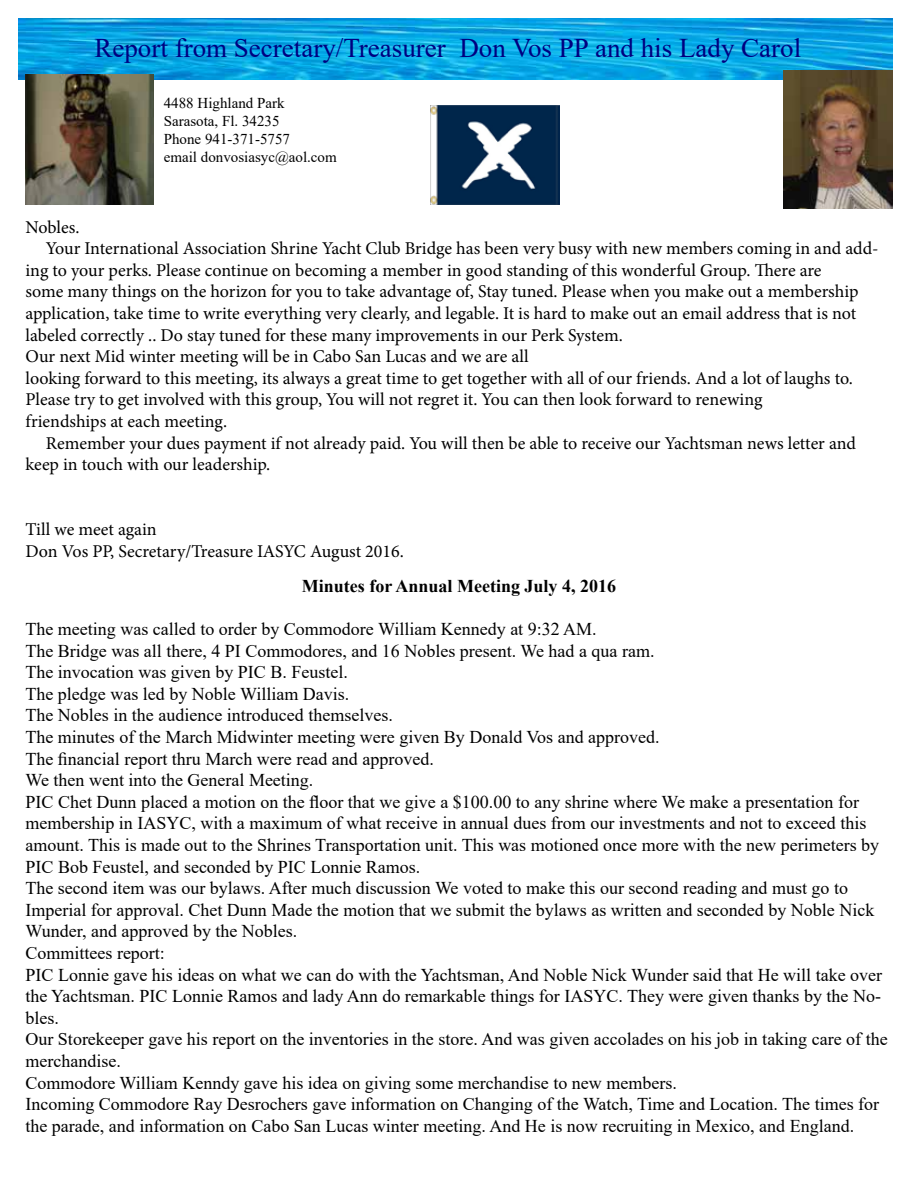
<style>
.page{position:relative;width:918px;height:1188px;background:#fff}
.page>*{position:absolute;margin:0;border:0;box-sizing:border-box;transform-origin:0 0}
.t1{font:27px "Times New Roman";color:#000080}
.t2{font:18px/21.6px "Times New Roman";color:#000}
.t3{font:18px/21.6px "Minion Pro";color:#000}
.t4{font:700 18px "Times New Roman";color:#000}
.t5{font:15px/18px "Times New Roman";color:#000}
</style>
<div class="page">
<img style="left:18px;top:18px;width:874px;height:62px">
<img style="left:26px;top:75px;width:127px;height:130px">
<img style="left:430px;top:106px;width:129px;height:99px">
<img style="left:783px;top:71px;width:109px;height:138px">
<h1 class="t1" style="left:94px;top:29px;width:708px">Report from Secretary/Treasurer Don Vos PP and his Lady Carol</h1>
<p class="t5" style="left:164px;top:94px;width:174px">4488 Highland Park<br>Sarasota, Fl. 34235<br>Phone 941-371-5757<br>email donvosiasyc@aol.com</p>
<p class="t3" style="left:26px;top:216px;width:55px">Nobles.</p>
<p class="t3" style="left:46px;top:238px;width:834px">Your International Association Shrine Yacht Club Bridge has been very busy with new members coming in and add-</p>
<p class="t3" style="left:26px;top:259px;width:798px">ing to your perks. Please continue on becoming a member in good standing of this wonderful Group. There are</p>
<p class="t3" style="left:26px;top:281px;width:835px">some many things on the horizon for you to take advantage of, Stay tuned. Please when you make out a membership</p>
<p class="t3" style="left:26px;top:303px;width:832px">application, take time to write everything very clearly, and legable. It is hard to make out an email address that is not</p>
<p class="t3" style="left:26px;top:324px;width:599px">labeled correctly .. Do stay tuned for these many improvements in our Perk System.</p>
<p class="t3" style="left:26px;top:346px;width:505px">Our next Mid winter meeting will be in Cabo San Lucas and we are all</p>
<p class="t3" style="left:26px;top:367px;width:829px">looking forward to this meeting, its always a great time to get together with all of our friends. And a lot of laughs to.</p>
<p class="t3" style="left:26px;top:389px;width:739px">Please try to get involved with this group, You will not regret it. You can then look forward to renewing</p>
<p class="t3" style="left:26px;top:411px;width:203px">friendships at each meeting.</p>
<p class="t3" style="left:46px;top:432px;width:812px">Remember your dues payment if not already paid. You will then be able to receive our Yachtsman news letter and</p>
<p class="t3" style="left:26px;top:454px;width:246px">keep in touch with our leadership.</p>
<p class="t3" style="left:26px;top:519px;width:380px">Till we meet again<br>Don Vos PP, Secretary/Treasure IASYC August 2016.</p>
<p class="t4" style="left:302px;top:573px;width:316px">Minutes for Annual Meeting July 4, 2016</p>
<p class="t2" style="left:25px;top:618px;width:864px">The meeting was called to order by Commodore William Kennedy at 9:32 AM.<br>The Bridge was all there, 4 PI Commodores, and 16 Nobles present. We had a qua ram.<br>The invocation was given by PIC B. Feustel.<br>The pledge was led by Noble William Davis.<br>The Nobles in the audience introduced themselves.<br>The minutes of the March Midwinter meeting were given By Donald Vos and approved.<br>The financial report thru March were read and approved.<br>We then went into the General Meeting.<br>PIC Chet Dunn placed a motion on the floor that we give a $100.00 to any shrine where We make a presentation for membership in IASYC, with a maximum of what receive in annual dues from our investments and not to exceed this amount. This is made out to the Shrines Transportation unit. This was motioned once more with the new perimeters by PIC Bob Feustel, and seconded by PIC Lonnie Ramos.<br>The second item was our bylaws. After much discussion We voted to make this our second reading and must go to Imperial for approval. Chet Dunn Made the motion that we submit the bylaws as written and seconded by Noble Nick Wunder, and approved by the Nobles.<br>Committees report:<br>PIC Lonnie gave his ideas on what we can do with the Yachtsman, And Noble Nick Wunder said that He will take over the Yachtsman. PIC Lonnie Ramos and lady Ann do remarkable things for IASYC. They were given thanks by the No&shy;bles.<br>Our Storekeeper gave his report on the inventories in the store. And was given accolades on his job in taking care of the merchandise.<br>Commodore William Kenndy gave his idea on giving some merchandise to new members.<br>Incoming Commodore Ray Desrochers gave information on Changing of the Watch, Time and Location. The times for the parade, and information on Cabo San Lucas winter meeting. And He is now recruiting in Mexico, and England.</p>
</div>
